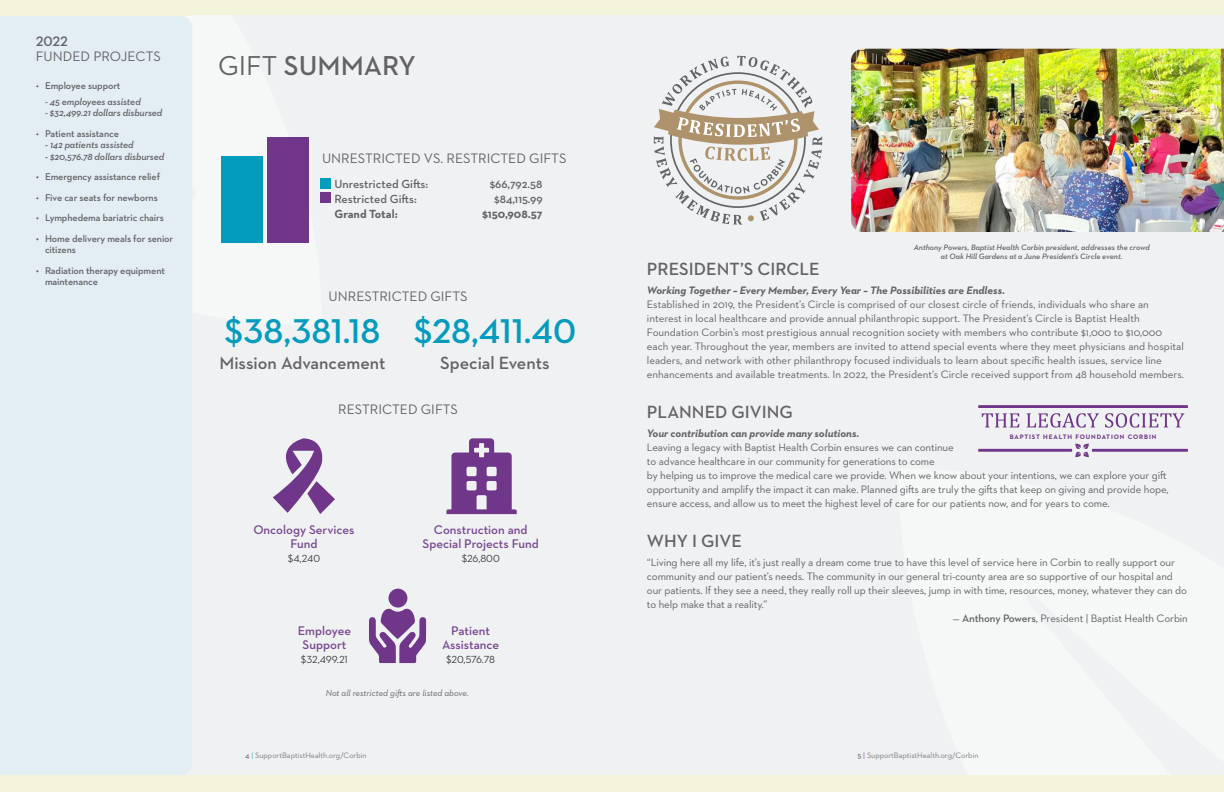
<style>
.page{position:relative;width:1224px;height:792px;background:#f0f1f2}
.page>*{position:absolute;margin:0;border:0;box-sizing:border-box;transform-origin:0 0}
.t1{font:600 35px "Neutraface 2 Text";color:#049cbd}
.t2{font:600 27.8px "Neutraface 2 Text";color:#636366}
.t3{font:600 18px "Neutraface 2 Text";color:#636366}
.t4{font:14px/15px "Neutraface 2 Text";color:#636366}
.t5{font:600 12.8px/14px "Neutraface 2 Text";color:#784791;text-align:center}
.t6{font:600 12px/15px "Neutraface 2 Text";color:#636366}
.t7{font:700 12px/15px "Neutraface 2 Text";color:#636366;text-align:right}
.t8{font:11px/14px "Neutraface 2 Text";letter-spacing:-.01em;color:#636366}
.t9{font:italic 700 11px "Neutraface 2 Text";color:#636366}
.t10{font:10.5px "Neutraface 2 Text";letter-spacing:-.005em;color:#3e3e3f}
.t11{font:600 10px/11.5px "Neutraface 2 Text";letter-spacing:-.01em;color:#636366}
.t12{font:italic 600 10px "Neutraface 2 Text";letter-spacing:-.01em;color:#636366}
.t13{font:italic 9px "Neutraface 2 Text";color:#636366}
.t14{font:italic 600 8px/9px "Neutraface 2 Text";color:#636366;text-align:center}
.t15{font:8px "Neutraface 2 Text";color:#797b7e}
.t16{font:700 6.6px "Neutraface 2 Text";letter-spacing:.13em;color:#70368a}
.s1{font-weight:600}
.s2{font-style:normal}
.s3{font-weight:400}
.s4{font-weight:700;font-style:italic}
.s5{color:#39a8c4}
.s6{color:#7e5097}
</style>
<div class="page">
<div style="left:0;top:0;width:192px;height:16px;background:#f4f4db"></div>
<div style="left:0;top:0;width:1224px;height:15px;background:#f4f4db"></div>
<div style="left:0;top:775px;width:1224px;height:17px;background:#f4f4db"></div>
<img style="left:851px;top:49px;width:373px;height:183px">
<div style="left:0;top:16px;width:192px;height:759px;background:#e2eef4"></div>
<svg style="left:654px;top:56px;width:168px;height:169px"></svg>
<div style="left:321px;top:179px;width:10px;height:10px;background:#049cbd"></div>
<div style="left:321px;top:193px;width:10px;height:10px;background:#70368a"></div>
<svg style="left:273px;top:438px;width:62px;height:76px"></svg>
<svg style="left:369px;top:608px;width:57px;height:55px"></svg>
<div style="left:389px;top:589px;width:18px;height:19px;background:#70368a;border-radius:50%"></div>
<svg style="left:978px;top:444px;width:210px;height:13px"></svg>
<svg style="left:978px;top:405px;width:210px;height:23px"></svg>
<svg style="left:446px;top:438px;width:71px;height:76px"></svg>
<div style="left:268px;top:137px;width:41px;height:106px;background:#70368a"></div>
<div style="left:222px;top:156px;width:41px;height:87px;background:#049cbd"></div>
<p class="t4" style="left:36px;top:33px;width:127px"><span class="s1">2022<br></span>FUNDED PROJECTS</p>
<p class="t11" style="left:36px;top:80px;width:86px">• Employee support</p>
<p class="t12" style="left:45px;top:95px;width:97px">- 45 employees assisted</p>
<p class="t12" style="left:45px;top:106px;width:119px">- $32,499.21 dollars disbursed</p>
<p class="t11" style="left:36px;top:127px;width:84px">• Patient assistance</p>
<p class="t12" style="left:45px;top:138px;width:90px"><span class="s2">-</span> 142 patients assisted</p>
<p class="t12" style="left:45px;top:150px;width:121px"><span class="s2">-</span> $20,576.78 dollars disbursed</p>
<p class="t11" style="left:36px;top:171px;width:126px">• Emergency assistance relief</p>
<p class="t11" style="left:36px;top:191px;width:123px">• Five car seats for newborns</p>
<p class="t11" style="left:36px;top:212px;width:129px">• Lymphedema bariatric chairs</p>
<p class="t11" style="left:45px;top:232px;width:130px;text-indent:-9px">• Home delivery meals for senior citizens</p>
<p class="t11" style="left:45px;top:264px;width:121px;text-indent:-9px">• Radiation therapy equipment maintenance</p>
<p class="t2" style="left:218px;top:48px;width:199px"><span class="s3">GIFT</span> SUMMARY</p>
<p class="t4" style="left:322px;top:151px;width:246px">UNRESTRICTED VS. RESTRICTED GIFTS</p>
<p class="t6" style="left:334px;top:176px;width:95px">Unrestricted Gifts:<br>Restricted Gifts:</p>
<p class="t7" style="left:334px;top:206px;width:65px">Grand Total:</p>
<p class="t6" style="left:490px;top:176px;width:54px">$66,792.58</p>
<p class="t7" style="left:482px;top:191px;width:62px"><span class="s1">$84,115.99 </span>$150,908.57</p>
<p class="t4" style="left:329px;top:289px;width:141px">UNRESTRICTED GIFTS</p>
<p class="t1" style="left:225px;top:309px;width:157px">$38,381.18</p>
<p class="t1" style="left:414px;top:309px;width:164px">$28,411.40</p>
<p class="t3" style="left:219px;top:352px;width:168px">Mission Advancement</p>
<p class="t3" style="left:440px;top:352px;width:111px">Special Events</p>
<p class="t4" style="left:338px;top:402px;width:121px">RESTRICTED GIFTS</p>
<p class="t5" style="left:253px;top:522px;width:103px">Oncology Services<br>Fund</p>
<p class="t10" style="left:288px;top:552px;width:34px">$4,240</p>
<p class="t5" style="left:298px;top:624px;width:55px">Employee<br>Support</p>
<p class="t10" style="left:301px;top:653px;width:49px">$32,499.21</p>
<p class="t5" style="left:423px;top:522px;width:118px">Construction and<br>Special Projects Fund</p>
<p class="t10" style="left:462px;top:552px;width:40px">$26,800</p>
<p class="t5" style="left:442px;top:624px;width:59px">Patient<br>Assistance</p>
<p class="t10" style="left:446px;top:653px;width:50px">$20,576.78</p>
<p class="t13" style="left:326px;top:687px;width:145px">Not all restricted gifts are listed above.</p>
<p class="t14" style="left:914px;top:242px;width:237px">Anthony Powers, Baptist Health Corbin president, addresses the crowd at Oak Hill Gardens at a June President’s Circle event.</p>
<p class="t3" style="left:647px;top:258px;width:174px">PRESIDENT’S CIRCLE</p>
<p class="t9" style="left:647px;top:283px;width:360px">Working Together – Every Member, Every Year – The Possibilities are Endless.</p>
<p class="t8" style="left:647px;top:297px;width:539px">Established in 2019, the President’s Circle is comprised of our closest circle of friends, individuals who share an interest in local healthcare and provide annual philanthropic support. The President’s Circle is Baptist Health Foundation Corbin’s most prestigious annual recognition society with members who contribute $1,000 to $10,000 each year. Throughout the year, members are invited to attend special events where they meet physicians and hospital leaders, and network with other philanthropy focused individuals to learn about specific health issues, service line enhancements and available treatments. In 2022, the President’s Circle received support from 48 household members.</p>
<p class="t3" style="left:647px;top:401px;width:147px">PLANNED GIVING</p>
<p class="t8" style="left:647px;top:426px;width:523px"><span class="s4">Your contribution can provide many solutions.<br></span>Leaving a legacy with Baptist Health Corbin ensures we can continue<br>to advance healthcare in our community for generations to come<br>by helping us to improve the medical care we provide. When we know about your intentions, we can explore your gift opportunity and amplify the impact it can make. Planned gifts are truly the gifts that keep on giving and provide hope, ensure access, and allow us to meet the highest level of care for our patients now, and for years to come.</p>
<p class="t3" style="left:647px;top:530px;width:97px">WHY I GIVE</p>
<p class="t8" style="left:647px;top:555px;width:542px">“Living here all my life, it’s just really a dream come true to have this level of service here in Corbin to really support our community and our patient’s needs. The community in our general tri-county area are so supportive of our hospital and our patients. If they see a need, they really roll up their sleeves, jump in with time, resources, money, whatever they can do to help make that a reality.”</p>
<p class="t8" style="left:953px;top:611px;width:237px">— <span class="s1">Anthony Powers</span>, President | Baptist Health Corbin</p>
<p class="t16" style="left:1010px;top:432px;width:148px">BAPTIST HEALTH FOUNDATION CORBIN</p>
<p class="t15" style="left:245px;top:751px;width:123px"><span class="s1">4</span> <span class="s5">|</span> SupportBaptistHealth.org/Corbin</p>
<p class="t15" style="left:857px;top:751px;width:123px"><span class="s1">5</span> <span class="s6">|</span> SupportBaptistHealth.org/Corbin</p>
</div>
